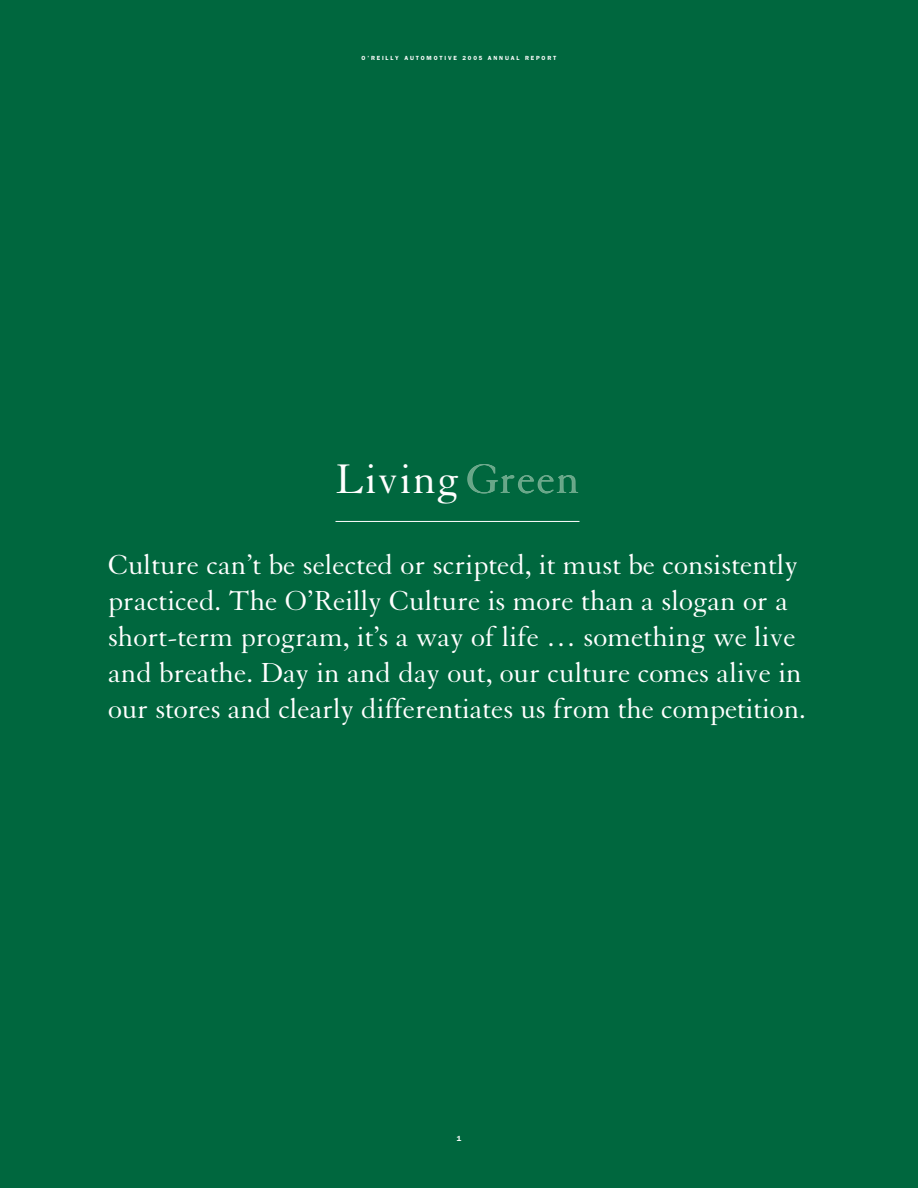
<style>
.page{position:relative;width:918px;height:1188px;background:#00673e}
.page>*{position:absolute;margin:0;border:0;box-sizing:border-box;transform-origin:0 0}
.t1{font:45px "Granjon+ZKMNSD";letter-spacing:.025em;color:#fff}
.t2{font:30px/36px "Granjon";color:#fff}
.t3{font:600 7.5px "Franklin Gothic";color:#fff}
.t4{font:600 6px "Franklin Gothic";letter-spacing:.3em;color:#fff}
.s1{color:#adcdbc}
</style>
<div class="page">
<hr style="left:336px;top:521px;width:243px;height:1px;background:#fff">
<p class="t4" style="left:362px;top:55px;width:196px">O’REILLY AUTOMOTIVE 2005 ANNUAL REPORT</p>
<h1 class="t1" style="left:336px;top:451px;width:246px">Living <span class="s1">Green</span></h1>
<p class="t2" style="left:108px;top:550px;width:699px">Culture can’t be selected or scripted, it must be consistently practiced. The O’Reilly Culture is more than a slogan or a short-term program, it’s a way of life … something we live and breathe. Day in and day out, our culture comes alive in our stores and clearly differentiates us from the competition.</p>
<p class="t3" style="left:457px;top:1135px;width:6px">1</p>
</div>
